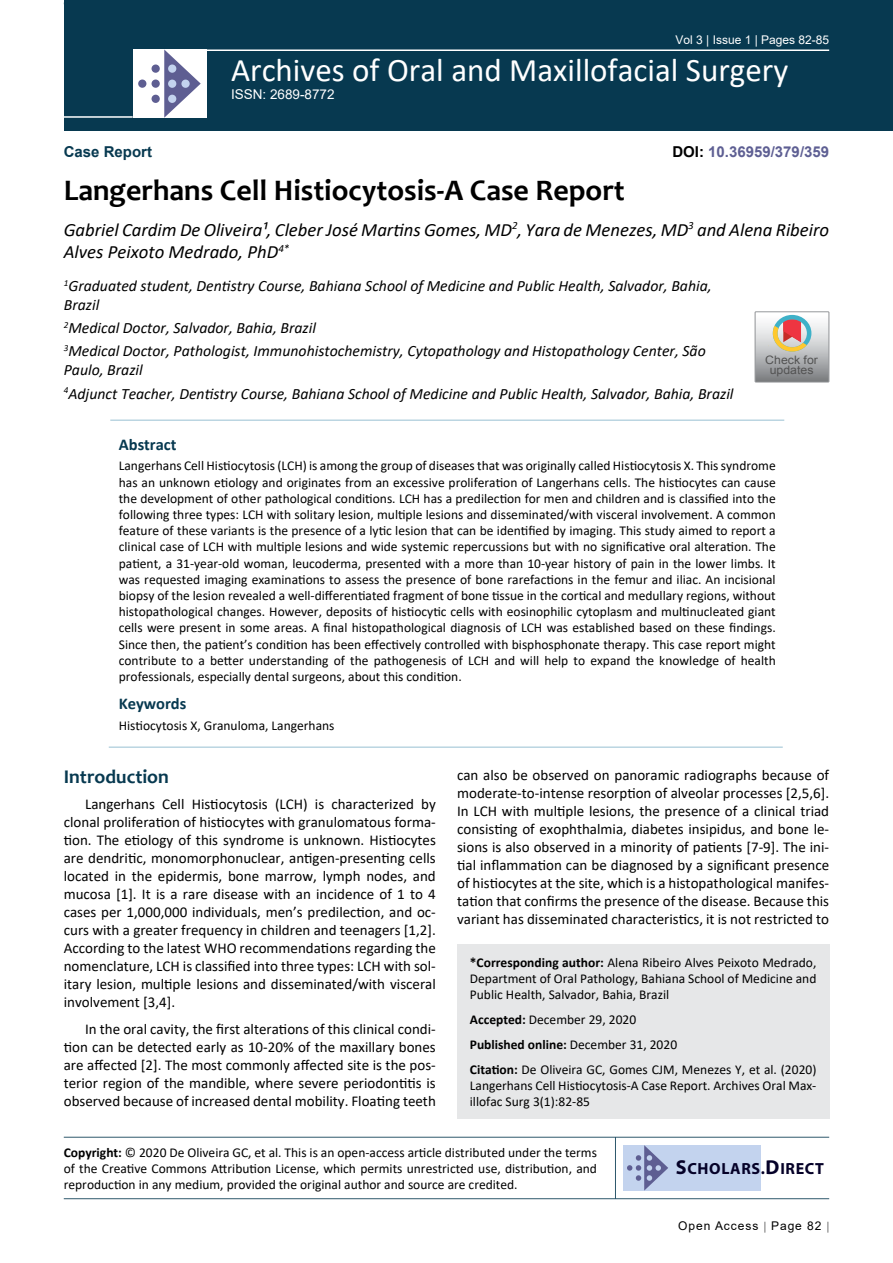
<style>
.page{position:relative;width:893px;height:1263px;background:#fff}
.page>*{position:absolute;margin:0;border:0;box-sizing:border-box;transform-origin:0 0}
.t1{font:33px "Calibri";color:#fff}
.t2{font:700 30px "Candara";color:#000}
.t3{font:700 19.5px "Candara";color:#073950}
.t4{font:italic 18.75px/22.5px "Calibri";color:#000}
.t5{font:700 16.5px "Calibri";color:#073950}
.t6{font:700 16.2px "Myriad Pro";letter-spacing:.04em;color:#050128}
.t7{font:italic 15.75px/23.1px "Calibri";color:#000}
.t8{font:15px/18px "Calibri";color:#000;text-align:justify}
.t9{font:700 15px "Arial";color:#5e5f93}
.t10{font:700 15px "Arial";color:#073950}
.t11{font:13.5px/16.2px "Calibri";color:#000;text-align:justify}
.t12{font:13.5px "Arial";color:#fff}
.t13{font:12px "Arial";color:#fff}
.t14{font:12px "Arial";letter-spacing:.08em;color:#000}
.t15{font:11.7px/10.1px "Arial";color:#535353;text-align:center;scale:1.06 1}
.s1{color:#000}
.s2{font-weight:700}
.s3{font-size:20.25px}
</style>
<div class="page">
<div style="left:64px;top:0;width:829px;height:131px;background:#073950"></div>
<hr style="left:64px;top:1137px;width:765px;height:1px;background:#073950">
<hr style="left:64px;top:1198px;width:765px;height:1px;background:#073950">
<hr style="left:615px;top:1137px;width:1px;height:62px;background:#073950">
<div style="left:623px;top:1145px;width:138px;height:45px;background:#c3d3ee"></div>
<svg style="left:627px;top:1145px;width:41px;height:45px"></svg>
<hr style="left:204px;top:49px;width:625px;height:2px;background:#fff">
<hr style="left:64px;top:116px;width:69px;height:2px;background:#fff">
<div style="left:133px;top:49px;width:74px;height:69px;background:#fff"></div>
<svg style="left:164px;top:49px;width:37px;height:69px"></svg>
<div style="left:152px;top:65px;width:8px;height:8px;background:#5e5e92;border-radius:50%"></div>
<div style="left:138px;top:80px;width:8px;height:8px;background:#5e5e92;border-radius:50%"></div>
<div style="left:152px;top:80px;width:8px;height:8px;background:#5e5e92;border-radius:50%"></div>
<div style="left:168px;top:80px;width:8px;height:8px;background:#c3d3ee;border-radius:50%"></div>
<div style="left:181px;top:80px;width:9px;height:8px;background:#c3d3ee;border-radius:50%"></div>
<div style="left:168px;top:95px;width:8px;height:8px;background:#c3d3ee;border-radius:50%"></div>
<div style="left:168px;top:65px;width:8px;height:8px;background:#c3d3ee;border-radius:50%"></div>
<div style="left:152px;top:95px;width:8px;height:8px;background:#5e5e92;border-radius:50%"></div>
<div style="left:457px;top:944px;width:372px;height:175px;background:#e6e7e8"></div>
<hr style="left:110px;top:420px;width:674px;height:1px;background:#98c0d2">
<hr style="left:109px;top:747px;width:674px;height:1px;background:#98c0d2">
<svg style="left:755px;top:312px;width:74px;height:70px;background:#bdb6b3"></svg>
<p class="t13" style="left:675px;top:31px;width:155px">Vol 3 | Issue 1 | Pages 82-85</p>
<h1 class="t1" style="left:231px;top:47px;width:559px">Archives of Oral and Maxillofacial Surgery</h1>
<p class="t10" style="left:64px;top:141px;width:90px">Case Report</p>
<p class="t12" style="left:231px;top:85px;width:105px">ISSN: 2689-8772</p>
<p class="t9" style="left:672px;top:141px;width:158px"><span class="s1">DOI:</span> 10.36959/379/359</p>
<h2 class="t2" style="left:64px;top:172px;width:562px">Langerhans Cell Histiocytosis-A Case Report</h2>
<h3 class="t4" style="left:64px;top:217px;width:767px">Gabriel Cardim De Oliveira¹, Cleber José Martins Gomes, MD<sup>2</sup>, Yara de Menezes, MD<sup>3</sup> and Alena Ribeiro<br>Alves Peixoto Medrado, PhD<sup>4*</sup></h3>
<p class="t7" style="left:64px;top:276px;width:649px;line-height:18.9px"><sup>1</sup>Graduated student, Dentistry Course, Bahiana School of Medicine and Public Health, Salvador, Bahia,<br>Brazil</p>
<p class="t7" style="left:64px;top:316px;width:643px"><sup>2</sup>Medical Doctor, Salvador, Bahia, Brazil<br><sup>3</sup>Medical Doctor, Pathologist, Immunohistochemistry, Cytopathology and Histopathology Center, São</p>
<p class="t7" style="left:64px;top:358px;width:671px">Paulo, Brazil<br><sup>4</sup>Adjunct Teacher, Dentistry Course, Bahiana School of Medicine and Public Health, Salvador, Bahia, Brazil</p>
<p class="t15" style="left:765px;top:355px;width:51px">Check for updates</p>
<p class="t5" style="left:119px;top:433px;width:59px">Abstract</p>
<p class="t11" style="left:119px;top:457px;width:658px">Langerhans Cell Histiocytosis (LCH) is among the group of diseases that was originally called Histiocytosis X. This syndrome has an unknown etiology and originates from an excessive proliferation of Langerhans cells. The histiocytes can cause the development of other pathological conditions. LCH has a predilection for men and children and is classified into the following three types: LCH with solitary lesion, multiple lesions and disseminated/with visceral involvement. A common feature of these variants is the presence of a lytic lesion that can be identified by imaging. This study aimed to report a clinical case of LCH with multiple lesions and wide systemic repercussions but with no significative oral alteration. The patient, a 31-year-old woman, leucoderma, presented with a more than 10-year history of pain in the lower limbs. It was requested imaging examinations to assess the presence of bone rarefactions in the femur and iliac. An incisional biopsy of the lesion revealed a well-differentiated fragment of bone tissue in the cortical and medullary regions, without histopathological changes. However, deposits of histiocytic cells with eosinophilic cytoplasm and multinucleated giant cells were present in some areas. A final histopathological diagnosis of LCH was established based on these findings.<br>Since then, the patient’s condition has been effectively controlled with bisphosphonate therapy. This case report might contribute to a better understanding of the pathogenesis of LCH and will help to expand the knowledge of health professionals, especially dental surgeons, about this condition.</p>
<p class="t5" style="left:119px;top:692px;width:69px">Keywords</p>
<p class="t11" style="left:119px;top:717px;width:217px">Histiocytosis X, Granuloma, Langerhans</p>
<h3 class="t3" style="left:64px;top:764px;width:107px">Introduction</h3>
<p class="t8" style="left:64px;top:795px;width:374px;text-indent:21px">Langerhans Cell Histiocytosis (LCH) is characterized by clonal proliferation of histiocytes with granulomatous forma&shy;tion. The etiology of this syndrome is unknown. Histiocytes are dendritic, monomorphonuclear, antigen-presenting cells located in the epidermis, bone marrow, lymph nodes, and mucosa [1]. It is a rare disease with an incidence of 1 to 4 cases per 1,000,000 individuals, men’s predilection, and oc&shy;curs with a greater frequency in children and teenagers [1,2].<br>According to the latest WHO recommendations regarding the nomenclature, LCH is classified into three types: LCH with sol&shy;itary lesion, multiple lesions and disseminated/with visceral involvement [3,4].</p>
<p class="t8" style="left:64px;top:1019px;width:374px;text-indent:21px">In the oral cavity, the first alterations of this clinical condi&shy;tion can be detected early as 10-20% of the maxillary bones are affected [2]. The most commonly affected site is the pos&shy;terior region of the mandible, where severe periodontitis is observed because of increased dental mobility. Floating teeth</p>
<p class="t8" style="left:457px;top:766px;width:374px">can also be observed on panoramic radiographs because of moderate-to-intense resorption of alveolar processes [2,5,6].<br>In LCH with multiple lesions, the presence of a clinical triad consisting of exophthalmia, diabetes insipidus, and bone le&shy;sions is also observed in a minority of patients [7-9]. The ini&shy;tial inflammation can be diagnosed by a significant presence of histiocytes at the site, which is a histopathological manifes&shy;tation that confirms the presence of the disease. Because this variant has disseminated characteristics, it is not restricted to</p>
<p class="t11" style="left:470px;top:954px;width:348px"><span class="s2">*Corresponding author:</span> Alena Ribeiro Alves Peixoto Medrado, Department of Oral Pathology, Bahiana School of Medicine and Public Health, Salvador, Bahia, Brazil</p>
<p class="t11" style="left:470px;top:1007px;width:348px;line-height:24.8px;text-align:left"><span class="s2">Accepted:</span> December 29, 2020<br><span class="s2">Published online:</span> December 31, 2020<br><span class="s2">Citation:</span> De Oliveira GC, Gomes CJM, Menezes Y, et al. (2020)</p>
<p class="t11" style="left:470px;top:1077px;width:348px">Langerhans Cell Histiocytosis-A Case Report. Archives Oral Max&shy;illofac Surg 3(1):82-85</p>
<p class="t11" style="left:64px;top:1144px;width:535px"><span class="s2">Copyright:</span> © 2020 De Oliveira GC, et al. This is an open-access article distributed under the terms of the Creative Commons Attribution License, which permits unrestricted use, distribution, and reproduction in any medium, provided the original author and source are credited.</p>
<p class="t6" style="left:676px;top:1158px;width:150px"><span class="s3">S</span>CHOLARS.<span class="s3">D</span>IRECT</p>
<p class="t14" style="left:678px;top:1217px;width:145px">Open Access Page 82</p>
</div>
